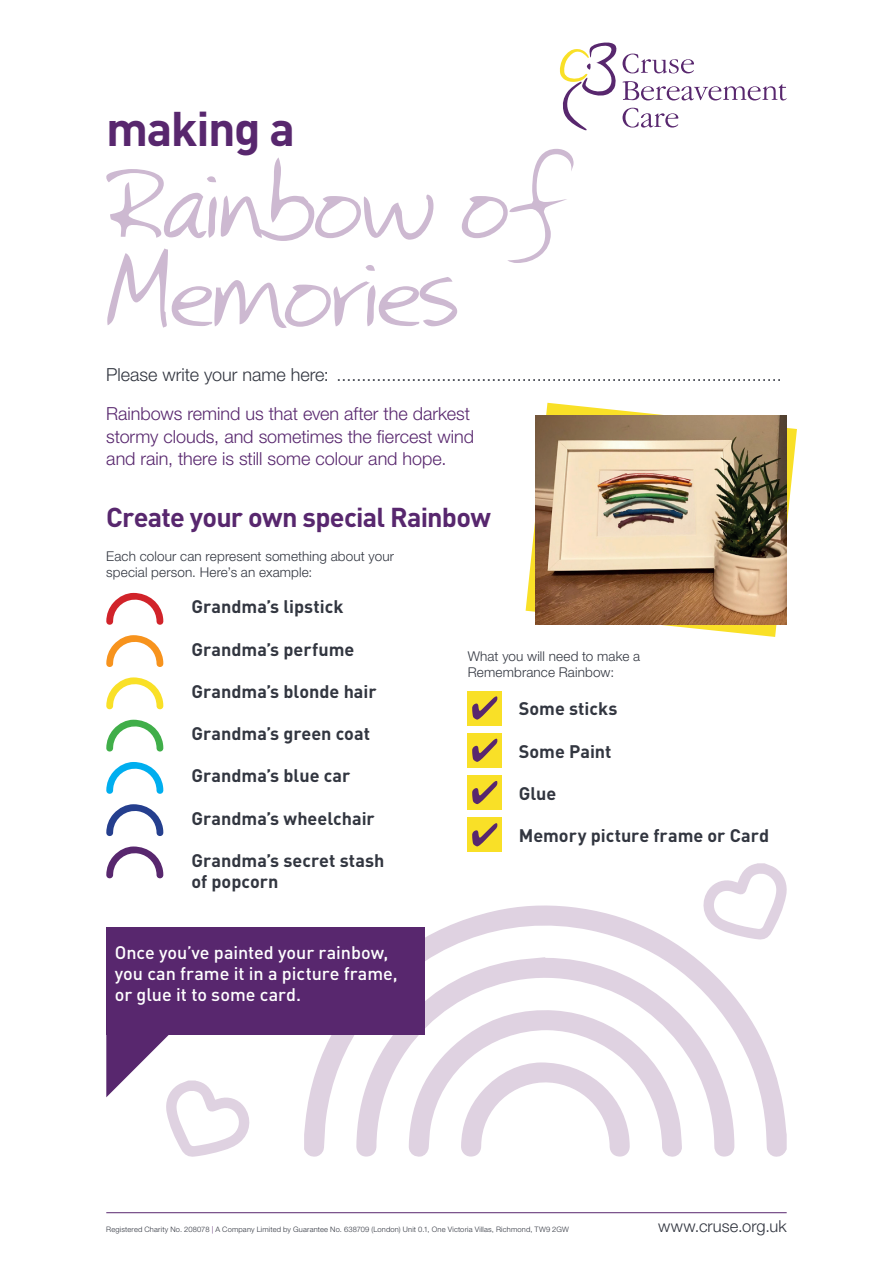
<style>
.page{position:relative;width:893px;height:1263px;background:#fff}
.page>*{position:absolute;margin:0;border:0;box-sizing:border-box;transform-origin:0 0}
.t1{font:700 48px "DIN";letter-spacing:-.03em;color:#58276e}
.t2{font:700 27px "DIN";letter-spacing:-.03em;color:#58276e}
.t3{font:700 18px/21px "DIN";color:#323640}
.t4{font:300 18px/22.5px "Helvetica Neue LT Std";letter-spacing:-.005em;color:#58276e}
.t5{font:300 18px "Helvetica Neue LT Std";color:#323640}
.t6{font:500 18px/21px "DIN";color:#fff}
.t7{font:300 16.5px "Helvetica Neue LT Std";letter-spacing:.005em;color:#323640}
.t8{font:300 13.5px/16.5px "Helvetica Neue LT Std";letter-spacing:.01em;color:#323640}
.t9{font:300 7.5px "Helvetica Neue LT Std";letter-spacing:.025em;color:#323640}
.s1{color:#58276e}
</style>
<div class="page">
<svg style="left:559px;top:42px;width:228px;height:88px"></svg>
<hr style="left:106px;top:1212px;width:681px;height:1px;background:#58276e">
<svg style="left:106px;top:593px;width:57px;height:32px"></svg>
<svg style="left:106px;top:635px;width:57px;height:32px"></svg>
<svg style="left:106px;top:677px;width:57px;height:32px"></svg>
<svg style="left:106px;top:720px;width:57px;height:31px"></svg>
<svg style="left:106px;top:762px;width:57px;height:32px"></svg>
<svg style="left:106px;top:804px;width:57px;height:32px"></svg>
<svg style="left:106px;top:846px;width:57px;height:32px"></svg>
<div style="left:468px;top:691px;width:34px;height:34px;background:#f9e027"></div>
<svg style="left:472px;top:696px;width:25px;height:23px"></svg>
<div style="left:468px;top:733px;width:34px;height:34px;background:#f9e027"></div>
<svg style="left:472px;top:739px;width:25px;height:23px"></svg>
<div style="left:468px;top:775px;width:34px;height:34px;background:#f9e027"></div>
<svg style="left:472px;top:781px;width:25px;height:23px"></svg>
<div style="left:468px;top:818px;width:34px;height:34px;background:#f9e027"></div>
<svg style="left:472px;top:823px;width:25px;height:23px"></svg>
<svg style="left:107px;top:263px;width:350px;height:65px"></svg>
<svg style="left:106px;top:149px;width:468px;height:114px"></svg>
<svg style="left:304px;top:905px;width:483px;height:252px"></svg>
<svg style="left:356px;top:957px;width:378px;height:199px"></svg>
<svg style="left:409px;top:1008px;width:273px;height:149px"></svg>
<svg style="left:700px;top:863px;width:87px;height:77px"></svg>
<svg style="left:106px;top:1034px;width:147px;height:123px"></svg>
<div style="left:106px;top:927px;width:319px;height:107px;background:#58276e"></div>
<svg style="left:526px;top:403px;width:271px;height:234px"></svg>
<img style="left:536px;top:415px;width:251px;height:209px">
<h1 class="t1" style="left:106px;top:97px;width:190px">making a</h1>
<p class="t5" style="left:106px;top:363px;width:677px">Please write your name here: .........................................................................................</p>
<p class="t4" style="left:106px;top:402px;width:369px">Rainbows remind us that even after the darkest stormy clouds, and sometimes the fiercest wind and rain, there is still some colour and hope.</p>
<h2 class="t2" style="left:106px;top:500px;width:386px">Create your own special Rainbow</h2>
<p class="t8" style="left:106px;top:547px;width:289px">Each colour can represent something about your special person. Here’s an example:</p>
<p class="t3" style="left:191px;top:595px;width:154px">Grandma’s lipstick</p>
<p class="t3" style="left:191px;top:638px;width:164px">Grandma’s perfume</p>
<p class="t3" style="left:191px;top:680px;width:187px">Grandma’s blonde hair</p>
<p class="t3" style="left:191px;top:722px;width:180px">Grandma’s green coat</p>
<p class="t3" style="left:191px;top:764px;width:160px">Grandma’s blue car</p>
<p class="t3" style="left:191px;top:807px;width:185px">Grandma’s wheelchair</p>
<p class="t3" style="left:191px;top:849px;width:195px">Grandma’s secret stash of popcorn</p>
<p class="t8" style="left:468px;top:648px;width:174px">What you will need to make a<br>Remembrance Rainbow:</p>
<p class="t3" style="left:519px;top:698px;width:100px">Some sticks</p>
<p class="t3" style="left:519px;top:740px;width:94px">Some Paint</p>
<p class="t3" style="left:519px;top:782px;width:39px">Glue</p>
<p class="t3" style="left:519px;top:824px;width:252px">Memory picture frame or Card</p>
<p class="t6" style="left:115px;top:941px;width:284px">Once you’ve painted your rainbow, you can frame it in a picture frame, or glue it to some card.</p>
<p class="t9" style="left:106px;top:1225px;width:464px">Registered Charity No. 208078 <span class="s1">|</span> A Company Limited by Guarantee No. 638709 (London) Unit 0.1, One Victoria Villas, Richmond, TW9 2GW</p>
<p class="t7" style="left:658px;top:1216px;width:130px">www.cruse.org.uk</p>
</div>
